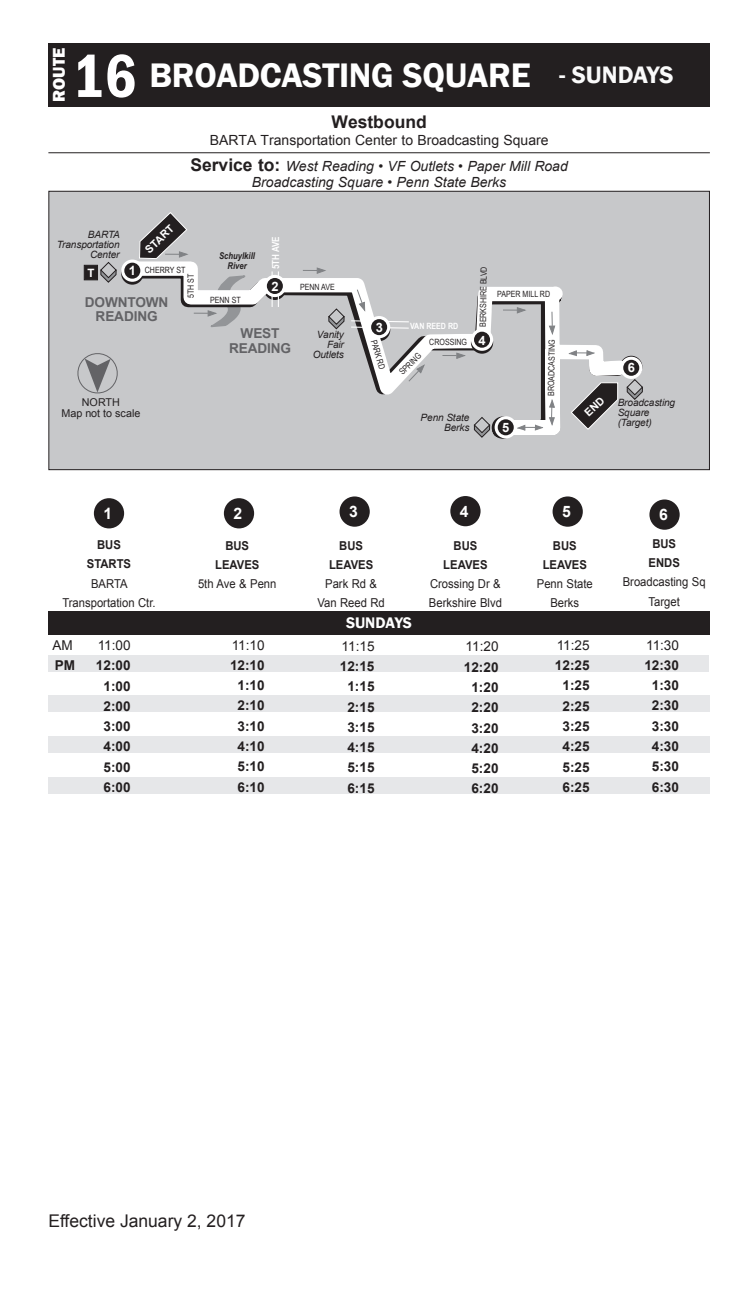
<style>
.page{position:relative;width:756px;height:1292px;background:#fff}
.page>*{position:absolute;margin:0;border:0;box-sizing:border-box;transform-origin:0 0}
.t1{font:600 35px "Franklin Gothic";letter-spacing:-.01em;color:#fff}
.t2{font:600 24.5px "Franklin Gothic";color:#fafafa}
.t3{font:17.5px "Arial";color:#231f20}
.t4{font:700 17.5px "Arial";color:#231f20}
.t5{font:800 17.5px "Franklin Gothic";color:#fff}
.t6{font:600 15.75px "Franklin Gothic";letter-spacing:-.01em;color:#fff}
.t7{font:700 15.75px "Arial";color:#fff}
.t8{font:italic 14px/15.8px "Arial";color:#231f20;text-align:center}
.t9{font:14px "Arial";color:#231f20}
.t10{font:700 13.65px/20.3px "Arial";color:#231f20;text-align:center}
.t11{font:13.65px "Arial";color:#231f20}
.t12{font:700 13.65px/14.3px "Arial";letter-spacing:-.01em;color:#636366;text-align:center}
.t13{font:700 12.95px "Arial";color:#fff}
.t14{font:12.25px/19.2px "Arial";color:#231f20;text-align:center;scale:.92 1}
.t15{font:700 12.25px/19.2px "Arial";color:#231f20;text-align:center;scale:.92 1}
.t16{font:700 11.55px "Arial";color:#fff}
.t17{font:10.85px/10.8px "Arial";color:#231f20;text-align:center}
.t18{font:700 10.85px "Arial";color:#fff}
.t19{font:italic 9.97px/10px "Arial";letter-spacing:-.01em;color:#231f20;text-align:right}
.t20{font:700 9.8px "Arial Narrow";color:#fff}
.t21{font:italic 700 9.28px/9.3px "Arial Narrow";color:#231f20;text-align:center}
.t22{font:8.58px "Arial Narrow";color:#231f20}
.t23{font:700 8.58px "Arial Narrow";color:#fff}
.s1{font-stretch:condensed;font-size:63px}
.s2{font-weight:700;font-style:normal;font-size:17.5px}
</style>
<div class="page">
<div style="left:49px;top:43px;width:661px;height:63px;background:#231f20"></div>
<div style="left:48px;top:655px;width:661px;height:16px;background:#e6e7e9"></div>
<div style="left:48px;top:695px;width:662px;height:16px;background:#e6e7e9"></div>
<div style="left:48px;top:736px;width:662px;height:16px;background:#e6e7e9"></div>
<div style="left:48px;top:777px;width:662px;height:16px;background:#e6e7e9"></div>
<div style="left:49px;top:198px;width:660px;height:271px;background:#c7c8ca"></div>
<svg style="left:121px;top:261px;width:514px;height:178px"></svg>
<hr style="left:272px;top:271px;width:1px;height:36px;background:#fff">
<hr style="left:278px;top:271px;width:1px;height:36px;background:#fff">
<svg style="left:100px;top:262px;width:17px;height:21px"></svg>
<svg style="left:627px;top:379px;width:16px;height:21px"></svg>
<svg style="left:474px;top:417px;width:16px;height:21px"></svg>
<div style="left:84px;top:265px;width:14px;height:15px;background:#231f20"></div>
<svg style="left:77px;top:353px;width:41px;height:41px"></svg>
<svg style="left:620px;top:357px;width:22px;height:22px"></svg>
<div style="left:623px;top:360px;width:16px;height:16px;background:#231f20;border-radius:50%"></div>
<svg style="left:368px;top:316px;width:22px;height:22px"></svg>
<div style="left:264px;top:275px;width:22px;height:22px;background:#fff;border-radius:50%"></div>
<div style="left:267px;top:278px;width:16px;height:16px;background:#231f20;border-radius:50%"></div>
<svg style="left:121px;top:259px;width:22px;height:23px"></svg>
<div style="left:124px;top:263px;width:16px;height:16px;background:#231f20;border-radius:50%"></div>
<svg style="left:495px;top:416px;width:22px;height:22px"></svg>
<div style="left:498px;top:419px;width:16px;height:16px;background:#231f20;border-radius:50%"></div>
<svg style="left:471px;top:331px;width:22px;height:23px"></svg>
<svg style="left:471px;top:328px;width:22px;height:23px"></svg>
<div style="left:474px;top:332px;width:16px;height:16px;background:#231f20;border-radius:50%"></div>
<div style="left:371px;top:319px;width:16px;height:16px;background:#231f20;border-radius:50%"></div>
<svg style="left:139px;top:212px;width:49px;height:47px"></svg>
<svg style="left:194px;top:276px;width:52px;height:52px"></svg>
<svg style="left:303px;top:267px;width:23px;height:7px"></svg>
<svg style="left:328px;top:289px;width:82px;height:40px"></svg>
<svg style="left:408px;top:364px;width:17px;height:18px"></svg>
<svg style="left:442px;top:352px;width:23px;height:7px"></svg>
<svg style="left:503px;top:307px;width:23px;height:7px"></svg>
<svg style="left:537px;top:282px;width:32px;height:52px"></svg>
<svg style="left:568px;top:349px;width:27px;height:8px"></svg>
<svg style="left:517px;top:399px;width:38px;height:32px"></svg>
<div style="left:48px;top:191px;width:662px;height:279px;border:1px solid #231f20"></div>
<div style="left:48px;top:611px;width:662px;height:23px;background:#231f20"></div>
<hr style="left:48px;top:152px;width:662px;height:1px;background:#231f20">
<div style="left:94px;top:498px;width:30px;height:30px;background:#231f20;border-radius:50%"></div>
<div style="left:224px;top:498px;width:30px;height:30px;background:#231f20;border-radius:50%"></div>
<div style="left:340px;top:496px;width:30px;height:31px;background:#231f20;border-radius:50%"></div>
<div style="left:450px;top:496px;width:31px;height:30px;background:#231f20;border-radius:50%"></div>
<div style="left:553px;top:496px;width:30px;height:31px;background:#231f20;border-radius:50%"></div>
<div style="left:649px;top:499px;width:31px;height:31px;background:#231f20;border-radius:50%"></div>
<svg style="left:570px;top:382px;width:48px;height:48px"></svg>
<p class="t5" style="left:48px;top:102px;width:55px;rotate:-90deg">ROUTE</p>
<h1 class="t1" style="left:72px;top:54px;width:460px"><span class="s1">16</span> BROADCASTING SQUARE</h1>
<p class="t4" style="left:332px;top:111px;width:97px">Westbound</p>
<p class="t9" style="left:210px;top:131px;width:340px">BARTA Transportation Center to Broadcasting Square</p>
<h2 class="t2" style="left:559px;top:60px;width:116px">- SUNDAYS</h2>
<p class="t8" style="left:190px;top:159px;width:379px"><span class="s2">Service to:</span> West Reading • VF Outlets • Paper Mill Road<br>Broadcasting Square • Penn State Berks</p>
<p class="t19" style="left:57px;top:230px;width:65px">BARTA<br>Transportation<br>Center</p>
<p class="t18" style="left:142px;top:246px;width:37px;rotate:-44deg">START</p>
<p class="t13" style="left:129px;top:262px;width:9px">1</p>
<p class="t22" style="left:145px;top:264px;width:42px">CHERRY ST</p>
<p class="t16" style="left:87px;top:265px;width:9px">T</p>
<p class="t12" style="left:85px;top:295px;width:85px">DOWNTOWN<br>READING</p>
<p class="t22" style="left:184px;top:298px;width:26px;rotate:-90deg">5TH ST</p>
<p class="t21" style="left:219px;top:251px;width:37px">Schuylkill<br>River</p>
<p class="t22" style="left:210px;top:293px;width:32px">PENN ST</p>
<p class="t20" style="left:268px;top:269px;width:35px;rotate:-90deg">5TH AVE</p>
<p class="t13" style="left:271px;top:277px;width:9px">2</p>
<p class="t22" style="left:300px;top:280px;width:36px">PENN AVE</p>
<p class="t12" style="left:229px;top:327px;width:64px">WEST<br>READING</p>
<p class="t19" style="left:313px;top:330px;width:33px">Vanity<br>Fair<br>Outlets</p>
<p class="t13" style="left:376px;top:319px;width:9px">3</p>
<p class="t22" style="left:380px;top:338px;width:32px;rotate:74deg">PARK RD</p>
<p class="t23" style="left:410px;top:319px;width:50px">VAN REED RD</p>
<p class="t22" style="left:477px;top:327px;width:62px;rotate:-89deg">BERKSHIRE BLVD</p>
<p class="t22" style="left:497px;top:288px;width:54px">PAPER MILL RD</p>
<p class="t13" style="left:479px;top:332px;width:9px">4</p>
<p class="t22" style="left:429px;top:336px;width:39px">CROSSING</p>
<p class="t22" style="left:545px;top:396px;width:58px;rotate:-89deg">BROADCASTING</p>
<p class="t22" style="left:396px;top:369px;width:29px;rotate:-45deg">SPRING</p>
<p class="t13" style="left:628px;top:359px;width:9px">6</p>
<p class="t17" style="left:61px;top:397px;width:80px">NORTH<br>Map not to scale</p>
<p class="t19" style="left:421px;top:412px;width:50px">Penn State<br>Berks</p>
<p class="t13" style="left:502px;top:419px;width:9px">5</p>
<p class="t19" style="left:618px;top:397px;width:59px;text-align:left">Broadcasting<br>Square (Target)</p>
<p class="t7" style="left:104px;top:503px;width:10px">1</p>
<p class="t7" style="left:234px;top:503px;width:10px">2</p>
<p class="t7" style="left:349px;top:501px;width:10px">3</p>
<p class="t7" style="left:460px;top:501px;width:10px">4</p>
<p class="t15" style="left:443px;top:536px;width:50px">BUS<br>LEAVES</p>
<p class="t14" style="left:429px;top:574px;width:81px;text-align:left">Crossing Dr &amp;<br>Berkshire Blvd</p>
<p class="t15" style="left:87px;top:535px;width:50px">BUS<br>STARTS</p>
<p class="t14" style="left:62px;top:574px;width:103px">BARTA<br>Transportation Ctr.</p>
<p class="t15" style="left:329px;top:536px;width:50px">BUS<br>LEAVES</p>
<p class="t14" style="left:317px;top:574px;width:75px">Park Rd &amp;<br>Van Reed Rd</p>
<p class="t15" style="left:215px;top:536px;width:50px">BUS<br>LEAVES</p>
<p class="t14" style="left:198px;top:574px;width:87px">5th Ave &amp; Penn</p>
<p class="t11" style="left:52px;top:636px;width:22px">AM</p>
<p class="t11" style="left:98px;top:636px;width:34px">11:00</p>
<p class="t10" style="left:55px;top:655px;width:22px">PM</p>
<p class="t10" style="left:96px;top:655px;width:36px">12:00<br>1:00<br>2:00<br>3:00<br>4:00<br>5:00<br>6:00</p>
<p class="t11" style="left:232px;top:636px;width:34px">11:10</p>
<p class="t10" style="left:230px;top:655px;width:36px">12:10<br>1:10<br>2:10<br>3:10<br>4:10<br>5:10<br>6:10</p>
<p class="t6" style="left:346px;top:613px;width:67px">SUNDAYS</p>
<p class="t11" style="left:342px;top:637px;width:34px">11:15</p>
<p class="t10" style="left:340px;top:656px;width:36px">12:15<br>1:15<br>2:15<br>3:15<br>4:15<br>5:15<br>6:15</p>
<p class="t11" style="left:466px;top:637px;width:34px">11:20</p>
<p class="t10" style="left:464px;top:657px;width:36px">12:20<br>1:20<br>2:20<br>3:20<br>4:20<br>5:20<br>6:20</p>
<p class="t7" style="left:562px;top:501px;width:10px">5</p>
<p class="t15" style="left:543px;top:536px;width:50px">BUS<br>LEAVES</p>
<p class="t14" style="left:537px;top:574px;width:62px">Penn State<br>Berks</p>
<p class="t11" style="left:557px;top:636px;width:34px">11:25</p>
<p class="t10" style="left:555px;top:655px;width:36px">12:25<br>1:25<br>2:25<br>3:25<br>4:25<br>5:25<br>6:25</p>
<p class="t7" style="left:659px;top:504px;width:10px">6</p>
<p class="t15" style="left:649px;top:534px;width:36px">BUS<br>ENDS</p>
<p class="t14" style="left:623px;top:572px;width:92px">Broadcasting Sq<br>Target</p>
<p class="t11" style="left:646px;top:636px;width:34px">11:30</p>
<p class="t10" style="left:644px;top:655px;width:36px">12:30<br>1:30<br>2:30<br>3:30<br>4:30<br>5:30<br>6:30</p>
<p class="t3" style="left:48px;top:1209px;width:199px">Effective January 2, 2017</p>
</div>
